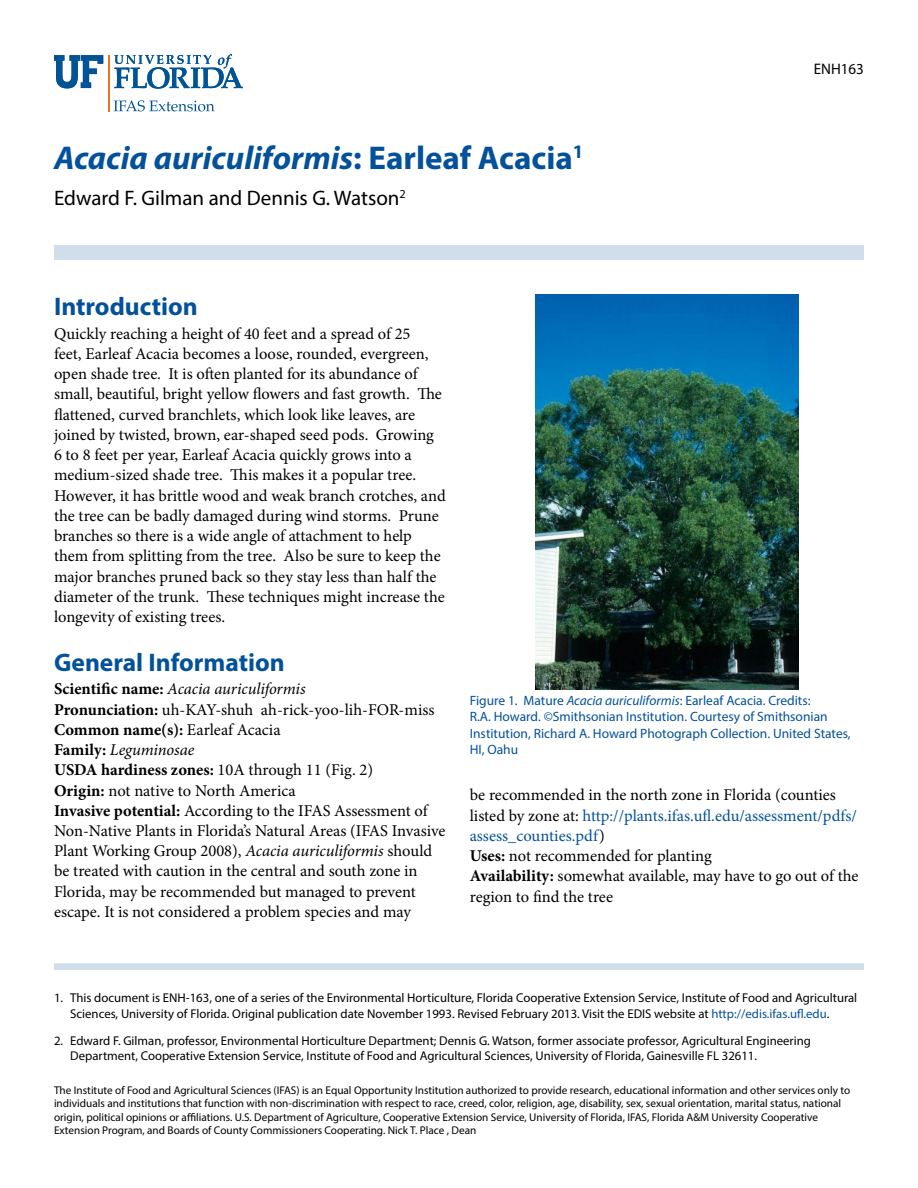
<style>
.page{position:relative;width:918px;height:1188px;background:#fff}
.page>*{position:absolute;margin:0;border:0;box-sizing:border-box;transform-origin:0 0}
.t1{font:italic 700 33px "Myriad Pro";color:#03519a}
.t2{font:700 25.5px "Myriad Pro";color:#03519a}
.t3{font:21px "Myriad Pro";color:#000}
.t4{font:16.5px/20.2px "Minion Pro";letter-spacing:-.005em;color:#000}
.t5{font:15.3px "Myriad Pro";color:#000}
.t6{font:13.5px/16.5px "Myriad Pro";color:#03519a}
.t7{font:12.75px/15.3px "Myriad Pro";color:#000}
.t8{font:11.25px/13.5px "Myriad Pro";color:#000}
.s1{font-style:normal}
.s2{font-weight:700}
.s3{font-style:italic}
.s4{color:#03519a}
</style>
<div class="page">
<hr style="left:108px;top:55px;width:2px;height:56px;background:#f36f21">
<svg style="left:114px;top:54px;width:129px;height:35px"></svg>
<svg style="left:54px;top:55px;width:49px;height:33px"></svg>
<svg style="left:114px;top:100px;width:101px;height:11px"></svg>
<div style="left:54px;top:245px;width:810px;height:15px;background:#d0ddea"></div>
<div style="left:54px;top:963px;width:810px;height:7px;background:#d0ddea"></div>
<img style="left:535px;top:295px;width:263px;height:394px">
<h1 class="t1" style="left:54px;top:136px;width:531px">Acacia auriculiformis<span class="s1">: Earleaf Acacia</span><sup>1</sup></h1>
<p class="t3" style="left:54px;top:185px;width:353px">Edward F. Gilman and Dennis G. Watson<sup>2</sup></p>
<p class="t5" style="left:814px;top:60px;width:52px">ENH163</p>
<h2 class="t2" style="left:54px;top:290px;width:145px">Introduction</h2>
<p class="t4" style="left:54px;top:323px;width:393px">Quickly reaching a height of 40 feet and a spread of 25<br>feet, Earleaf Acacia becomes a loose, rounded, evergreen, open shade tree. It is often planted for its abundance of small, beautiful, bright yellow flowers and fast growth. The flattened, curved branchlets, which look like leaves, are joined by twisted, brown, ear-shaped seed pods. Growing 6 to 8 feet per year, Earleaf Acacia quickly grows into a medium-sized shade tree. This makes it a popular tree.<br>However, it has brittle wood and weak branch crotches, and the tree can be badly damaged during wind storms. Prune branches so there is a wide angle of attachment to help them from splitting from the tree. Also be sure to keep the major branches pruned back so they stay less than half the diameter of the trunk. These techniques might increase the longevity of existing trees.</p>
<h2 class="t2" style="left:54px;top:646px;width:232px">General Information</h2>
<p class="t4" style="left:54px;top:679px;width:393px"><span class="s2">Scientific name:</span> <span class="s3">Acacia auriculiformis<br></span><span class="s2">Pronunciation:</span> uh-KAY-shuh ah-rick-yoo-lih-FOR-miss <span class="s2">Common name(s):</span> Earleaf Acacia<br><span class="s2">Family:</span> <span class="s3">Leguminosae<br></span><span class="s2">USDA hardiness zones:</span> 10A through 11 (Fig. 2)<br><span class="s2">Origin:</span> not native to North America<br><span class="s2">Invasive potential:</span> According to the IFAS Assessment of Non-Native Plants in Florida’s Natural Areas (IFAS Invasive Plant Working Group 2008), <span class="s3">Acacia auriculiformis</span> should be treated with caution in the central and south zone in Florida, may be recommended but managed to prevent escape. It is not considered a problem species and may</p>
<p class="t6" style="left:470px;top:692px;width:382px">Figure 1. Mature <span class="s3">Acacia auriculiformis</span>: Earleaf Acacia. Credits:<br>R.A. Howard. ©Smithsonian Institution. Courtesy of Smithsonian Institution, Richard A. Howard Photograph Collection. United States, HI, Oahu</p>
<p class="t4" style="left:470px;top:785px;width:390px">be recommended in the north zone in Florida (counties listed by zone at: <span class="s4">http://plants.ifas.ufl.edu/assessment/pdfs/ assess_counties.pdf</span>)<br><span class="s2">Uses:</span> not recommended for planting<br><span class="s2">Availability:</span> somewhat available, may have to go out of the region to find the tree</p>
<p class="t7" style="left:70px;top:990px;width:789px;text-indent:-16px">1. This document is ENH-163, one of a series of the Environmental Horticulture, Florida Cooperative Extension Service, Institute of Food and Agricultural<br>Sciences, University of Florida. Original publication date November 1993. Revised February 2013. Visit the EDIS website at <span class="s4">http://edis.ifas.ufl.edu</span>.</p>
<p class="t7" style="left:70px;top:1033px;width:742px;text-indent:-16px">2. Edward F. Gilman, professor, Environmental Horticulture Department; Dennis G. Watson, former associate professor, Agricultural Engineering<br>Department, Cooperative Extension Service, Institute of Food and Agricultural Sciences, University of Florida, Gainesville FL 32611.</p>
<p class="t8" style="left:54px;top:1083px;width:798px">The Institute of Food and Agricultural Sciences (IFAS) is an Equal Opportunity Institution authorized to provide research, educational information and other services only to individuals and institutions that function with non-discrimination with respect to race, creed, color, religion, age, disability, sex, sexual orientation, marital status, national origin, political opinions or affiliations. U.S. Department of Agriculture, Cooperative Extension Service, University of Florida, IFAS, Florida A&amp;M University Cooperative Extension Program, and Boards of County Commissioners Cooperating. Nick T. Place , Dean</p>
</div>
